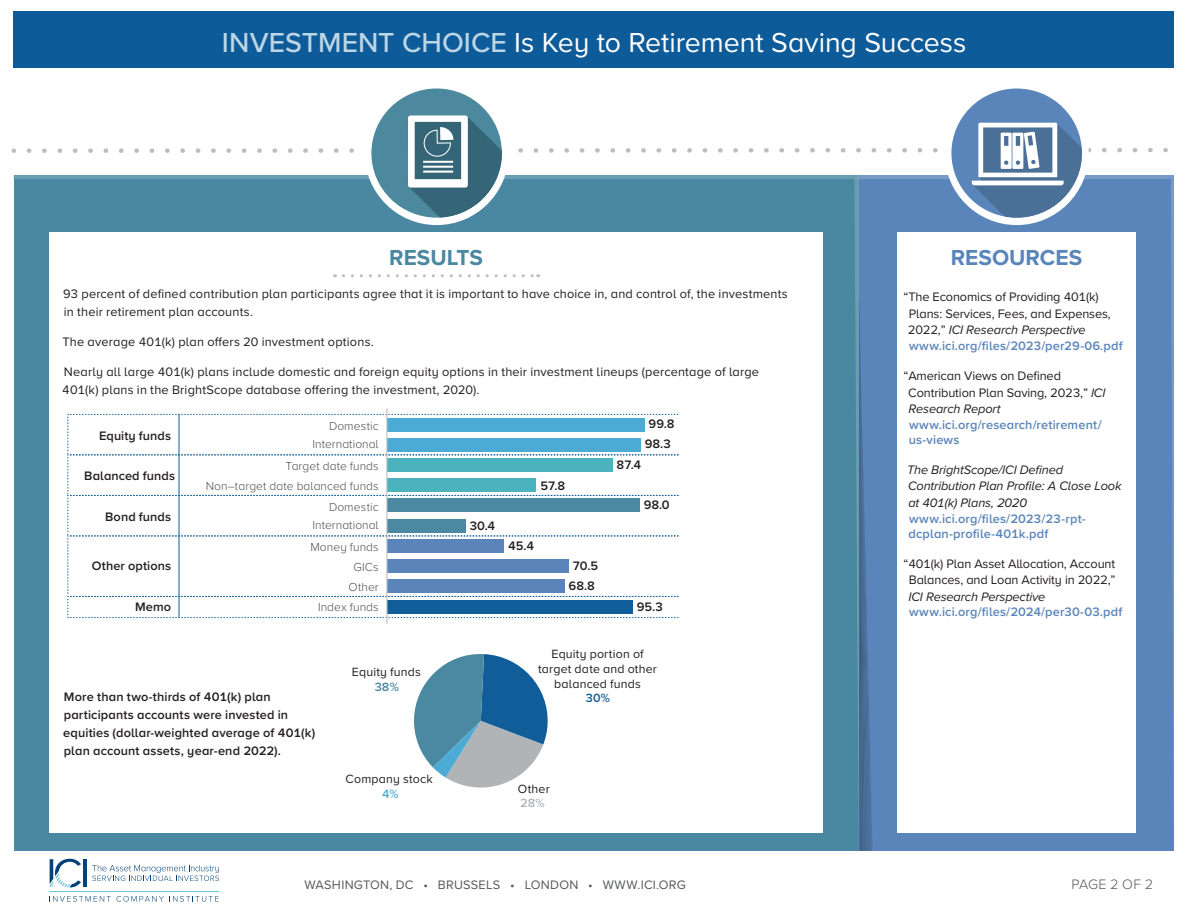
<style>
.page{position:relative;width:1188px;height:918px;background:#fff}
.page>*{position:absolute;margin:0;border:0;box-sizing:border-box;transform-origin:0 0}
.t1{font:28.5px "Proxima Nova";letter-spacing:-.005em;color:#fff}
.H1_smaller_column{font:700 22.5px "Proxima Nova";color:#5a85ba}
.H1_larger_column{font:700 22.5px "Proxima Nova";color:#4a88a1}
.t2{font:300 14.25px "Proxima Nova";color:#57585a}
.References{font:12.75px/18px "Proxima Nova";letter-spacing:.015em;color:#231f20}
.t3{font:600 12.75px/18px "Proxima Nova";letter-spacing:.01em;color:#231f20}
.References-2{font:12.75px/16.5px "Proxima Nova";letter-spacing:-.01em;color:#231f20}
.URLs_2{font:600 12.75px/15px "Proxima Nova";letter-spacing:.01em;color:#5a85ba}
.References-3{font:italic 12.75px/16.5px "Proxima Nova";letter-spacing:-.01em;color:#231f20}
.t4{font:12.75px "Proxima Nova";letter-spacing:.02em;color:#57585a}
.URLs{font:600 12.75px "Proxima Nova";letter-spacing:.01em;color:#5a85ba}
.t5{font:12.3px/14.9px "Proxima Nova";letter-spacing:.015em;color:#231f20;text-align:center}
.t6{font:600 12.3px "Proxima Nova";color:#b1b4b6}
.t7{font:600 12.3px "Proxima Nova";color:#105d99}
.t8{font:600 12.3px "Proxima Nova";color:#4b88a1}
.t9{font:600 12.3px "Proxima Nova";color:#4cabd4}
.t10{font:300 12px/20.2px "Proxima Nova";letter-spacing:.005em;color:#4d4d4d;text-align:right}
.s1{font-weight:500;color:#bdd6e6}
.s2{font-style:italic}
</style>
<div class="page">
<div style="left:14px;top:175px;width:845px;height:676px;background:#4a88a1"></div>
<svg style="left:859px;top:175px;width:315px;height:676px;background:#5983b7"></svg>
<div style="left:49px;top:232px;width:774px;height:601px;background:#fff"></div>
<div style="left:897px;top:232px;width:239px;height:601px;background:#fff"></div>
<div style="left:945px;top:81px;width:144px;height:144px;background:#fff;border-radius:50%"></div>
<div style="left:951px;top:89px;width:131px;height:129px;background:#5a85ba;border-radius:50%"></div>
<div style="left:365px;top:81px;width:144px;height:144px;background:#fff;border-radius:50%"></div>
<div style="left:371px;top:89px;width:131px;height:129px;background:#4c889e;border-radius:50%"></div>
<svg style="left:24px;top:115px;width:1143px;height:103px"></svg>
<hr style="left:423px;top:161px;width:30px;height:2px;background:#fff">
<hr style="left:423px;top:166px;width:30px;height:2px;background:#fff">
<hr style="left:423px;top:171px;width:30px;height:2px;background:#fff">
<svg style="left:92px;top:865px;width:127px;height:16px"></svg>
<hr style="left:83px;top:859px;width:3px;height:28px;background:#004279">
<svg style="left:50px;top:859px;width:31px;height:28px"></svg>
<hr style="left:50px;top:891px;width:169px;height:1px;background:#73c7d9">
<svg style="left:53px;top:896px;width:58px;height:6px"></svg>
<svg style="left:117px;top:896px;width:47px;height:6px"></svg>
<svg style="left:173px;top:896px;width:46px;height:6px"></svg>
<div style="left:14px;top:11px;width:1160px;height:57px;background:#0d5b99"></div>
<svg style="left:343px;top:274px;width:196px;height:3px"></svg>
<svg style="left:67px;top:414px;width:612px;height:204px"></svg>
<hr style="left:179px;top:414px;width:1px;height:204px;background:#105d99">
<div style="left:387px;top:438px;width:253px;height:14px;background:#4cabd4"></div>
<div style="left:387px;top:458px;width:225px;height:14px;background:#4bb3bd"></div>
<div style="left:387px;top:499px;width:252px;height:13px;background:#4b88a1"></div>
<div style="left:387px;top:479px;width:149px;height:13px;background:#4bb3bd"></div>
<div style="left:387px;top:519px;width:78px;height:13px;background:#4b88a1"></div>
<div style="left:387px;top:539px;width:117px;height:14px;background:#5b85ba"></div>
<div style="left:387px;top:560px;width:182px;height:13px;background:#5b85ba"></div>
<div style="left:387px;top:580px;width:177px;height:13px;background:#5b85ba"></div>
<div style="left:387px;top:600px;width:245px;height:13px;background:#105d99"></div>
<div style="left:387px;top:418px;width:257px;height:13px;background:#4cabd4"></div>
<hr style="left:386px;top:409px;width:2px;height:214px;background:#bcbdc0">
<svg style="left:414px;top:654px;width:134px;height:134px"></svg>
<h1 class="t1" style="left:222px;top:21px;width:746px"><span class="s1">INVESTMENT CHOICE</span> Is Key to Retirement Saving Success</h1>
<p class="H1_larger_column" style="left:389px;top:241px;width:95px">RESULTS</p>
<p class="References" style="left:63px;top:284px;width:726px">93 percent of defined contribution plan participants agree that it is important to have choice in, and control of, the investments in their retirement plan accounts.</p>
<p class="References" style="left:62px;top:332px;width:313px">The average 401(k) plan offers 20 investment options.</p>
<p class="References" style="left:62px;top:362px;width:698px">Nearly all large 401(k) plans include domestic and foreign equity options in their investment lineups (percentage of large<br>401(k) plans in the BrightScope database offering the investment, 2020).</p>
<p class="t3" style="left:99px;top:426px;width:74px">Equity funds</p>
<p class="t3" style="left:84px;top:467px;width:92px">Balanced funds</p>
<p class="t3" style="left:105px;top:507px;width:67px">Bond funds</p>
<p class="t3" style="left:92px;top:557px;width:81px">Other options</p>
<p class="t3" style="left:135px;top:597px;width:38px">Memo</p>
<p class="t10" style="left:312px;top:416px;width:68px;line-height:18.8px">Domestic<br>International</p>
<p class="t10" style="left:206px;top:456px;width:174px;line-height:19.6px">Target date funds<br>Non–target date balanced funds</p>
<p class="t10" style="left:312px;top:497px;width:68px;line-height:18.8px">Domestic<br>International</p>
<p class="t10" style="left:310px;top:536px;width:70px">Money funds<br>GICs<br>Other<br>Index funds</p>
<p class="t5" style="left:352px;top:664px;width:70px">Equity funds</p>
<p class="t3" style="left:63px;top:688px;width:253px">More than two-thirds of 401(k) plan participants accounts were invested in equities (dollar-weighted average of 401(k) plan account assets, year-end 2022).</p>
<p class="t8" style="left:374px;top:677px;width:26px">38%</p>
<p class="t5" style="left:346px;top:771px;width:89px">Company stock</p>
<p class="t9" style="left:382px;top:785px;width:18px">4%</p>
<p class="t3" style="left:469px;top:516px;width:27px">30.4</p>
<p class="t3" style="left:541px;top:476px;width:26px">57.8</p>
<p class="t3" style="left:508px;top:536px;width:27px">45.4</p>
<p class="t3" style="left:569px;top:555px;width:31px;line-height:20px">70.5<br>68.8</p>
<p class="t3" style="left:649px;top:414px;width:28px">99.8</p>
<p class="t3" style="left:645px;top:434px;width:28px">98.3</p>
<p class="t3" style="left:617px;top:455px;width:26px">87.4</p>
<p class="t3" style="left:644px;top:495px;width:28px">98.0</p>
<p class="t3" style="left:637px;top:597px;width:28px">95.3</p>
<p class="t5" style="left:538px;top:646px;width:120px">Equity portion of target date and other balanced funds</p>
<p class="t7" style="left:586px;top:689px;width:26px">30%</p>
<p class="t5" style="left:518px;top:781px;width:33px">Other</p>
<p class="t6" style="left:520px;top:794px;width:26px">28%</p>
<p class="H1_smaller_column" style="left:951px;top:241px;width:133px">RESOURCES</p>
<p class="References-2" style="left:908px;top:288px;width:204px;text-indent:-4px">“The Economics of Providing 401(k)<br>Plans: Services, Fees, and Expenses,<br>2022,” <span class="s2">ICI Research Perspective</span></p>
<p class="URLs_2" style="left:909px;top:338px;width:215px">www.ici.org/files/2023/per29-06.pdf</p>
<p class="References-2" style="left:908px;top:367px;width:199px;text-indent:-5px">“American Views on Defined<br>Contribution Plan Saving, 2023,” <span class="s2">ICI<br>Research Report</span></p>
<p class="URLs_2" style="left:909px;top:417px;width:194px">www.ici.org/research/retirement/ us-views</p>
<p class="References-3" style="left:907px;top:461px;width:216px">The BrightScope/ICI Defined<br>Contribution Plan Profile: A Close Look at 401(k) Plans, 2020</p>
<p class="URLs_2" style="left:909px;top:510px;width:179px">www.ici.org/files/2023/23-rpt&shy;dcplan-profile-401k.pdf</p>
<p class="References" style="left:909px;top:554px;width:209px;line-height:16.5px;text-align:justify;text-indent:-5px">“401(k) Plan Asset Allocation, Account Balances, and Loan Activity in 2022,” <span class="s2">ICI Research Perspective</span></p>
<p class="URLs" style="left:909px;top:603px;width:215px">www.ici.org/files/2024/per30-03.pdf</p>
<p class="t4" style="left:304px;top:875px;width:383px">WASHINGTON, DC • BRUSSELS • LONDON • WWW.ICI.ORG</p>
<p class="t2" style="left:1072px;top:874px;width:83px">PAGE 2 OF 2</p>
</div>
